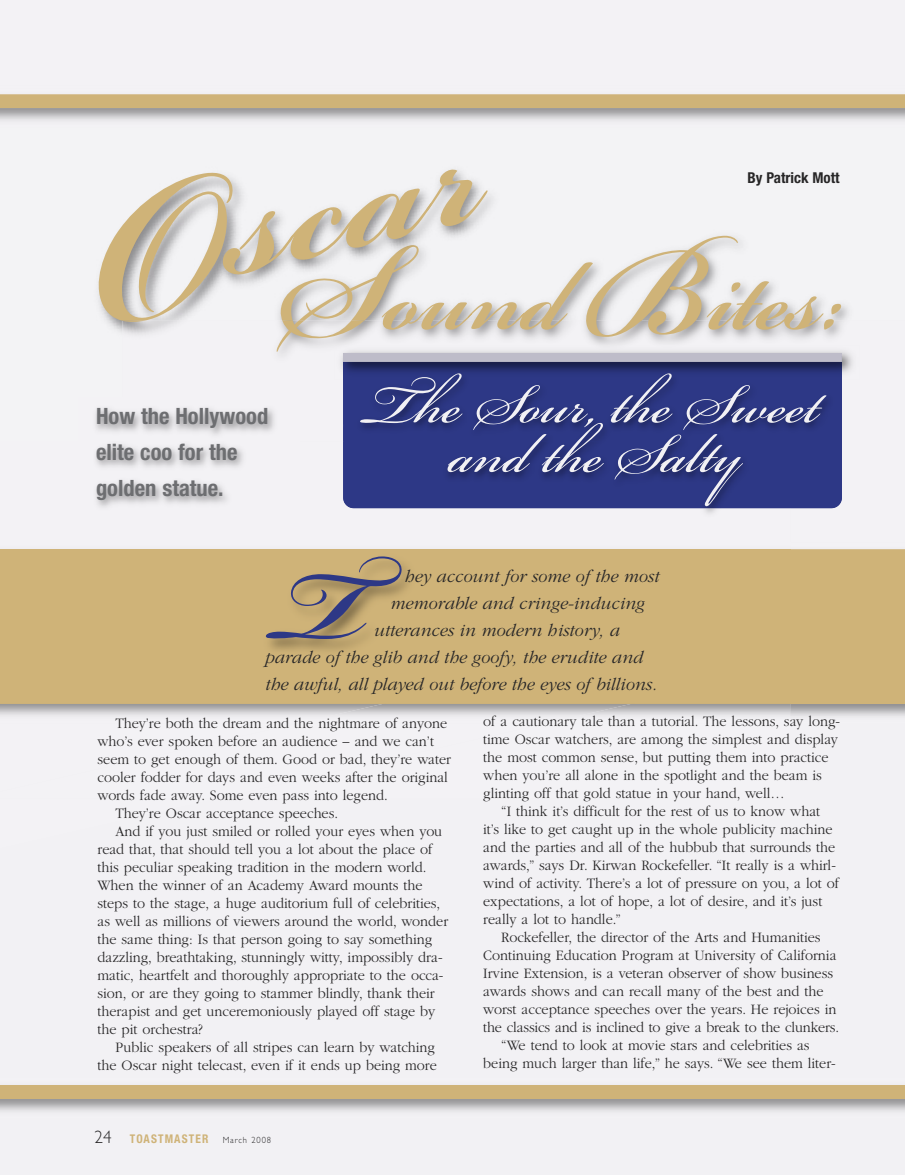
<style>
.page{position:relative;width:905px;height:1175px;background:#fff}
.page>*{position:absolute;margin:0;border:0;box-sizing:border-box;transform-origin:0 0}
.t1{font:700 247.5px "Bickham Script Std";color:#cfb378}
.t2{font:85.5px "Bickham Script Std";color:#f2f1f4}
.t3{font:700 condensed 22.5px/36px "Helvetica Neue LT Std";color:#6d6e71}
.t4{font:italic 300 18px "ITC Garamond Std";color:#272627}
.t5{font:300 15px/18px "ITC Garamond Std";color:#272627;scale:.95 1}
.t6{font:700 condensed 15px "Helvetica Neue LT Std";color:#272627}
.t7{font:700 condensed 12px "Helvetica Neue";letter-spacing:.1em;color:#cfb378;scale:.95 1}
.s1{font-family:"Gill Sans";font-weight:300;font-stretch:normal;font-size:18px;color:#272627}
.s2{font-family:"Gill Sans";font-weight:300;font-stretch:normal;font-size:9px;color:#272627}
</style>
<div class="page">
<div style="left:0;top:0;width:904px;height:1174px;background:#f2f1f4"></div>
<div style="left:0;top:549px;width:904px;height:155px;background:#cfb378"></div>
<div style="left:0;top:1084px;width:904px;height:14px;background:#cfb378"></div>
<img style="left:791px;top:549px;width:113px;height:1px">
<img style="left:265px;top:578px;width:134px;height:61px">
<img style="left:0;top:94px;width:904px;height:238px">
<img style="left:95px;top:409px;width:27px;height:98px">
<img style="left:97px;top:172px;width:136px;height:149px">
<img style="left:279px;top:245px;width:140px;height:75px">
<img style="left:381px;top:262px;width:204px;height:58px">
<img style="left:585px;top:236px;width:153px;height:84px">
<img style="left:706px;top:281px;width:136px;height:39px">
<img style="left:302px;top:560px;width:100px;height:18px">
<img style="left:122px;top:320px;width:782px;height:193px">
<img style="left:343px;top:379px;width:499px;height:38px">
<img style="left:343px;top:417px;width:499px;height:91px">
<img style="left:343px;top:441px;width:447px;height:67px">
<img style="left:368px;top:556px;width:28px;height:4px">
<img style="left:122px;top:320px;width:26px;height:3px">
<img style="left:276px;top:320px;width:90px;height:32px">
<img style="left:382px;top:320px;width:181px;height:10px">
<img style="left:585px;top:320px;width:112px;height:17px">
<img style="left:707px;top:320px;width:128px;height:10px">
<img style="left:122px;top:397px;width:177px;height:116px">
<img style="left:335px;top:345px;width:525px;height:34px">
<img style="left:414px;top:373px;width:126px;height:6px">
<div style="left:343px;top:353px;width:498px;height:9px;background:#bebcc9"></div>
<h1 class="t1" style="left:183px;top:49px;width:263px;rotate:-13deg">scar</h1>
<p class="t6" style="left:747px;top:172px;width:94px">By Patrick Mott</p>
<h3 class="t3" style="left:96px;top:400px;width:174px">How the Hollywood elite coo for the golden statue.</h3>
<h2 class="t2" style="left:363px;top:342px;width:458px">The Sour, the Sweet</h2>
<h2 class="t2" style="left:449px;top:392px;width:294px">and the Salty</h2>
<p class="t4" style="left:405px;top:569px;width:256px">hey account for some of the most</p>
<p class="t4" style="left:390px;top:596px;width:256px">memorable and cringe-inducing</p>
<p class="t4" style="left:374px;top:623px;width:247px">utterances in modern history, a</p>
<p class="t4" style="left:265px;top:650px;width:379px">parade of the glib and the goofy, the erudite and</p>
<p class="t4" style="left:265px;top:677px;width:393px">the awful, all played out before the eyes of billions.</p>
<p class="t5" style="left:483px;top:713px;width:377px">of a cautionary tale than a tutorial. The lessons, say long&shy;time Oscar watchers, are among the simplest and display the most common sense, but putting them into practice when you’re all alone in the spotlight and the beam is glinting off that gold statue in your hand, well…</p>
<p class="t5" style="left:483px;top:803px;width:376px;text-indent:18px">“I think it’s difficult for the rest of us to know what it’s like to get caught up in the whole publicity machine and the parties and all of the hubbub that surrounds the awards,” says Dr. Kirwan Rockefeller. “It really is a whirl&shy;wind of activity. There’s a lot of pressure on you, a lot of expectations, a lot of hope, a lot of desire, and it’s just really a lot to handle.”</p>
<p class="t5" style="left:501px;top:929px;width:338px">Rockefeller, the director of the Arts and Humanities</p>
<p class="t5" style="left:483px;top:947px;width:373px">Continuing Education Program at University of California</p>
<p class="t5" style="left:483px;top:965px;width:370px">Irvine Extension, is a veteran observer of show business</p>
<p class="t5" style="left:483px;top:983px;width:360px">awards shows and can recall many of the best and the</p>
<p class="t5" style="left:483px;top:1001px;width:373px">worst acceptance speeches over the years. He rejoices in</p>
<p class="t5" style="left:483px;top:1019px;width:376px">the classics and is inclined to give a break to the clunkers.</p>
<p class="t5" style="left:501px;top:1037px;width:326px">“We tend to look at movie stars and celebrities as</p>
<p class="t5" style="left:483px;top:1055px;width:372px">being much larger than life,” he says. “We see them liter-</p>
<p class="t5" style="left:115px;top:715px;width:350px">They’re both the dream and the nightmare of anyone</p>
<p class="t5" style="left:97px;top:733px;width:356px">who’s ever spoken before an audience – and we can’t</p>
<p class="t5" style="left:97px;top:751px;width:374px">seem to get enough of them. Good or bad, they’re water</p>
<p class="t5" style="left:97px;top:769px;width:370px">cooler fodder for days and even weeks after the original</p>
<p class="t5" style="left:97px;top:787px;width:307px">words fade away. Some even pass into legend.</p>
<p class="t5" style="left:115px;top:805px;width:236px">They’re Oscar acceptance speeches.</p>
<p class="t5" style="left:115px;top:823px;width:345px">And if you just smiled or rolled your eyes when you</p>
<p class="t5" style="left:97px;top:841px;width:354px">read that, that should tell you a lot about the place of</p>
<p class="t5" style="left:97px;top:859px;width:348px">this peculiar speaking tradition in the modern world.</p>
<p class="t5" style="left:97px;top:877px;width:343px">When the winner of an Academy Award mounts the</p>
<p class="t5" style="left:97px;top:895px;width:362px">steps to the stage, a huge auditorium full of celebrities,</p>
<p class="t5" style="left:97px;top:913px;width:370px">as well as millions of viewers around the world, wonder</p>
<p class="t5" style="left:97px;top:931px;width:354px">the same thing: Is that person going to say something</p>
<p class="t5" style="left:97px;top:949px;width:365px">dazzling, breathtaking, stunningly witty, impossibly dra-</p>
<p class="t5" style="left:97px;top:967px;width:366px">matic, heartfelt and thoroughly appropriate to the occa-</p>
<p class="t5" style="left:97px;top:985px;width:356px">sion, or are they going to stammer blindly, thank their</p>
<p class="t5" style="left:97px;top:1003px;width:357px">therapist and get unceremoniously played off stage by</p>
<p class="t5" style="left:97px;top:1021px;width:112px">the pit orchestra?</p>
<p class="t5" style="left:115px;top:1039px;width:338px">Public speakers of all stripes can learn by watching</p>
<p class="t5" style="left:97px;top:1057px;width:359px">the Oscar night telecast, even if it ends up being more</p>
<p class="t7" style="left:94px;top:1134px;width:187px"><span class="s1">24</span> TOASTMASTER <span class="s2">March 2008</span></p>
</div>
